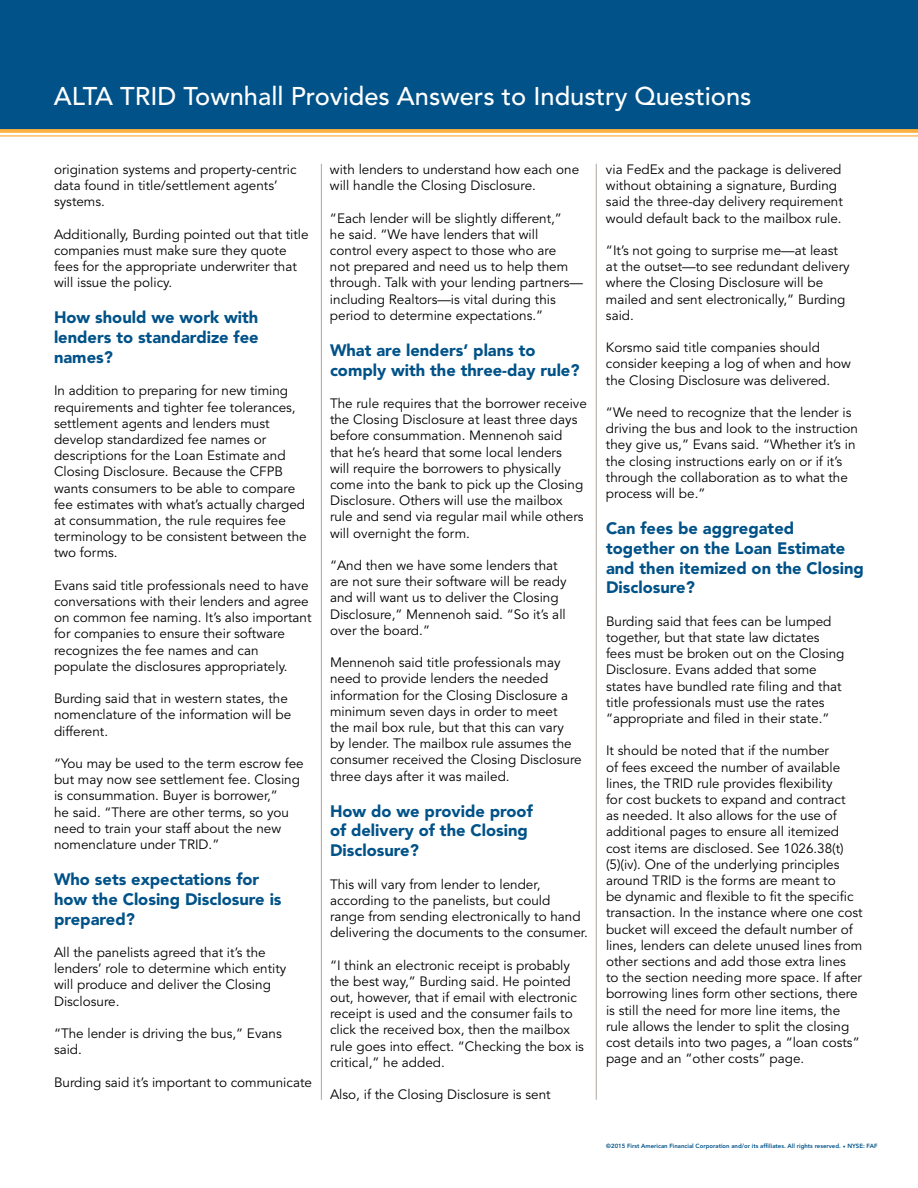
<style>
.page{position:relative;width:918px;height:1188px;background:#fff}
.page>*{position:absolute;margin:0;border:0;box-sizing:border-box;transform-origin:0 0}
.t1{font:500 25.5px "Avenir LT Std";color:#fff}
.t2{font:900 16.5px/19.8px "Avenir LT Std";color:#005288}
.t3{font:13.5px/16.2px "Avenir LT Std";color:#000}
.t4{font:800 6px "Avenir LT Std";color:#005288}
</style>
<div class="page">
<div style="left:0;top:0;width:918px;height:129px;background:#005288"></div>
<svg style="left:0;top:129px;width:918px;height:4px;background:#f7b249"></svg>
<hr style="left:0;top:135px;width:918px;height:2px;background:#fbb040">
<hr style="left:321px;top:164px;width:1px;height:936px;background:#aea59e">
<hr style="left:596px;top:164px;width:1px;height:936px;background:#aea59e">
<h1 class="t1" style="left:54px;top:82px;width:699px">ALTA TRID Townhall Provides Answers to Industry Questions</h1>
<p class="t3" style="left:54px;top:162px;width:244px">origination systems and property-centric data found in title/settlement agents’ systems.</p>
<p class="t3" style="left:54px;top:226px;width:256px">Additionally, Burding pointed out that title companies must make sure they quote fees for the appropriate underwriter that will issue the policy.</p>
<p class="t2" style="left:54px;top:308px;width:206px;text-align:justify">How should we work with lenders to standardize fee names?</p>
<p class="t3" style="left:54px;top:383px;width:254px">In addition to preparing for new timing requirements and tighter fee tolerances, settlement agents and lenders must develop standardized fee names or descriptions for the Loan Estimate and Closing Disclosure. Because the CFPB wants consumers to be able to compare fee estimates with what’s actually charged at consummation, the rule requires fee terminology to be consistent between the two forms.</p>
<p class="t3" style="left:54px;top:577px;width:259px">Evans said title professionals need to have conversations with their lenders and agree on common fee naming. It’s also important for companies to ensure their software recognizes the fee names and can populate the disclosures appropriately.</p>
<p class="t3" style="left:54px;top:691px;width:239px">Burding said that in western states, the nomenclature of the information will be different.</p>
<p class="t3" style="left:54px;top:756px;width:251px">“You may be used to the term escrow fee but may now see settlement fee. Closing is consummation. Buyer is borrower,”<br>he said. “There are other terms, so you need to train your staff about the new nomenclature under TRID.”</p>
<p class="t2" style="left:54px;top:869px;width:229px">Who sets expectations for how the Closing Disclosure is prepared?</p>
<p class="t3" style="left:54px;top:945px;width:234px">All the panelists agreed that it’s the lenders’ role to determine which entity will produce and deliver the Closing<br>Disclosure.</p>
<p class="t3" style="left:54px;top:1026px;width:229px">“The lender is driving the bus,” Evans said.</p>
<p class="t3" style="left:54px;top:1074px;width:260px">Burding said it’s important to communicate</p>
<p class="t3" style="left:330px;top:162px;width:251px">with lenders to understand how each one will handle the Closing Disclosure.</p>
<p class="t3" style="left:330px;top:210px;width:254px">“Each lender will be slightly different,”<br>he said. “We have lenders that will control every aspect to those who are<br>not prepared and need us to help them through. Talk with your lending partners— including Realtors—is vital during this period to determine expectations.”</p>
<p class="t2" style="left:330px;top:340px;width:251px">What are lenders’ plans to comply with the three-day rule?</p>
<p class="t3" style="left:330px;top:396px;width:258px">The rule requires that the borrower receive the Closing Disclosure at least three days before consummation. Mennenoh said that he’s heard that some local lenders<br>will require the borrowers to physically come into the bank to pick up the Closing Disclosure. Others will use the mailbox rule and send via regular mail while others will overnight the form.</p>
<p class="t3" style="left:330px;top:558px;width:238px">“And then we have some lenders that are not sure their software will be ready and will want us to deliver the Closing Disclosure,” Mennenoh said. “So it’s all over the board.”</p>
<p class="t3" style="left:330px;top:655px;width:253px">Mennenoh said title professionals may need to provide lenders the needed information for the Closing Disclosure a minimum seven days in order to meet<br>the mail box rule, but that this can vary by lender. The mailbox rule assumes the consumer received the Closing Disclosure three days after it was mailed.</p>
<p class="t2" style="left:330px;top:801px;width:204px">How do we provide proof of delivery of the Closing<br>Disclosure?</p>
<p class="t3" style="left:330px;top:876px;width:259px">This will vary from lender to lender, according to the panelists, but could range from sending electronically to hand delivering the documents to the consumer.</p>
<p class="t3" style="left:330px;top:957px;width:256px">“I think an electronic receipt is probably the best way,” Burding said. He pointed out, however, that if email with electronic receipt is used and the consumer fails to click the received box, then the mailbox rule goes into effect. “Checking the box is critical,” he added.</p>
<p class="t3" style="left:330px;top:1087px;width:222px">Also, if the Closing Disclosure is sent</p>
<p class="t3" style="left:606px;top:162px;width:238px">via FedEx and the package is delivered without obtaining a signature, Burding said the three-day delivery requirement would default back to the mailbox rule.</p>
<p class="t3" style="left:606px;top:243px;width:245px">“It’s not going to surprise me—at least at the outset—to see redundant delivery where the Closing Disclosure will be mailed and sent electronically,” Burding said.</p>
<p class="t3" style="left:606px;top:340px;width:247px">Korsmo said title companies should consider keeping a log of when and how the Closing Disclosure was delivered.</p>
<p class="t3" style="left:606px;top:405px;width:253px">“We need to recognize that the lender is driving the bus and look to the instruction they give us,” Evans said. “Whether it’s in the closing instructions early on or if it’s through the collaboration as to what the process will be.”</p>
<p class="t2" style="left:606px;top:518px;width:259px">Can fees be aggregated together on the Loan Estimate and then itemized on the Closing<br>Disclosure?</p>
<p class="t3" style="left:606px;top:613px;width:240px">Burding said that fees can be lumped together, but that state law dictates fees must be broken out on the Closing Disclosure. Evans added that some states have bundled rate filing and that title professionals must use the rates “appropriate and filed in their state.”</p>
<p class="t3" style="left:606px;top:743px;width:258px">It should be noted that if the number<br>of fees exceed the number of available lines, the TRID rule provides flexibility<br>for cost buckets to expand and contract<br>as needed. It also allows for the use of additional pages to ensure all itemized cost items are disclosed. See 1026.38(t) (5)(iv). One of the underlying principles around TRID is the forms are meant to<br>be dynamic and flexible to fit the specific transaction. In the instance where one cost bucket will exceed the default number of lines, lenders can delete unused lines from other sections and add those extra lines<br>to the section needing more space. If after borrowing lines form other sections, there is still the need for more line items, the rule allows the lender to split the closing cost details into two pages, a “loan costs” page and an “other costs” page.</p>
<p class="t4" style="left:606px;top:1142px;width:273px">©2015 First American Financial Corporation and/or its affiliates. All rights reserved. ❑ NYSE: FAF</p>
</div>
